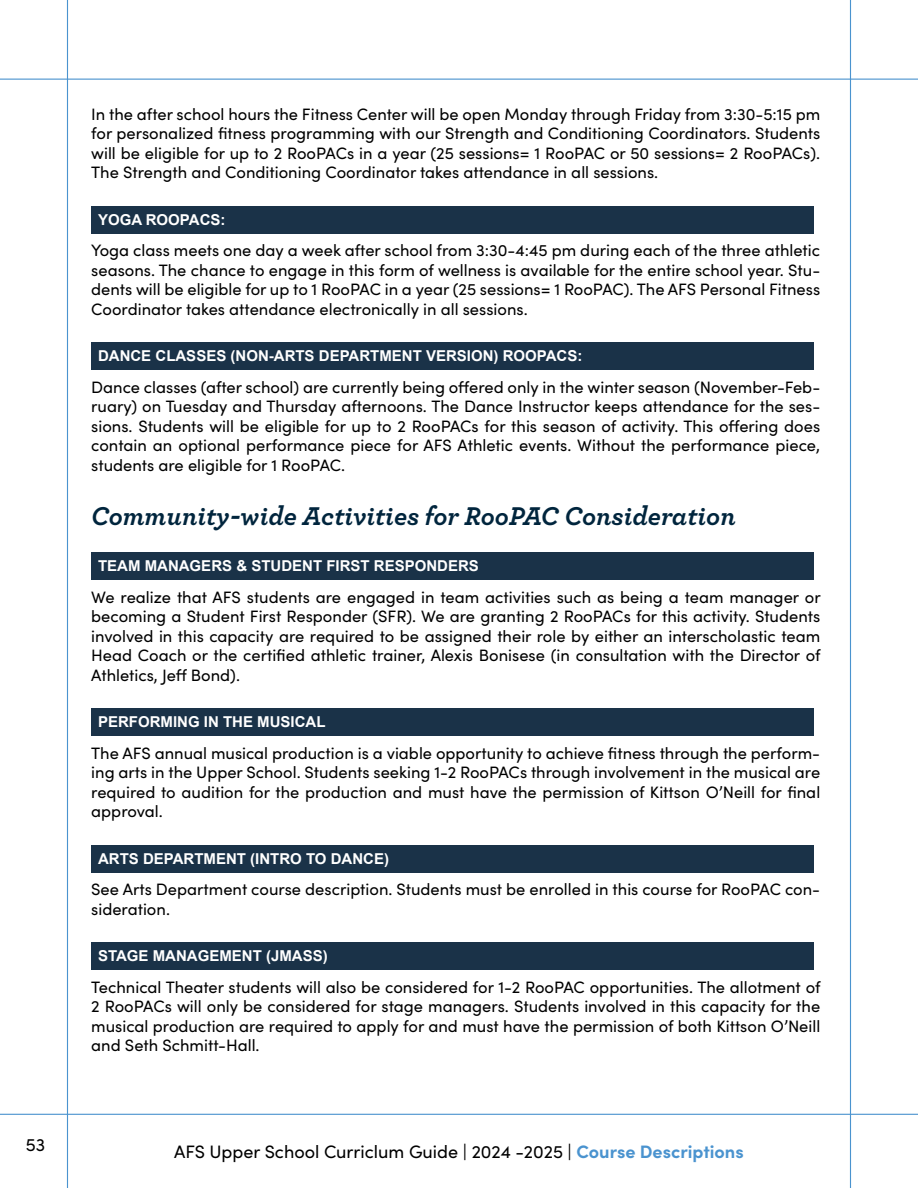
<style>
.page{position:relative;width:918px;height:1188px;background:#fff}
.page>*{position:absolute;margin:0;border:0;box-sizing:border-box;transform-origin:0 0}
.t1{font:italic 700 27px "Archer";color:#00253d}
.t2{font:18px "Sofia Pro";color:#000}
.t3{font:16.5px/19.5px "Sofia Pro";color:#000;text-align:justify}
.t4{font:700 15px "Arial";color:#fff}
.s1{font-weight:700;color:#4a93cf}
</style>
<div class="page">
<hr style="left:0;top:79px;width:918px;height:1px;background:#4a93cf">
<hr style="left:0;top:1114px;width:918px;height:1px;background:#4a93cf">
<hr style="left:67px;top:0;width:1px;height:1188px;background:#4a93cf">
<hr style="left:850px;top:0;width:1px;height:1188px;background:#4a93cf">
<div style="left:91px;top:206px;width:723px;height:27px;background:#1a3248"></div>
<div style="left:91px;top:342px;width:723px;height:28px;background:#1a3248"></div>
<div style="left:91px;top:552px;width:723px;height:28px;background:#1a3248"></div>
<div style="left:91px;top:708px;width:723px;height:28px;background:#1a3248"></div>
<div style="left:91px;top:845px;width:723px;height:27px;background:#1a3248"></div>
<div style="left:91px;top:942px;width:723px;height:28px;background:#1a3248"></div>
<p class="t2" style="left:26px;top:1132px;width:21px">53</p>
<p class="t3" style="left:91px;top:103px;width:730px">In the after school hours the Fitness Center will be open Monday through Friday from 3:30-5:15 pm for personalized fitness programming with our Strength and Conditioning Coordinators. Students will be eligible for up to 2 RooPACs in a year (25 sessions= 1 RooPAC or 50 sessions= 2 RooPACs).<br>The Strength and Conditioning Coordinator takes attendance in all sessions.</p>
<p class="t4" style="left:98px;top:210px;width:129px">YOGA ROOPACS:</p>
<p class="t3" style="left:91px;top:240px;width:731px">Yoga class meets one day a week after school from 3:30-4:45 pm during each of the three athletic seasons. The chance to engage in this form of wellness is available for the entire school year. Stu&shy;dents will be eligible for up to 1 RooPAC in a year (25 sessions= 1 RooPAC). The AFS Personal Fitness Coordinator takes attendance electronically in all sessions.</p>
<p class="t4" style="left:98px;top:346px;width:486px">DANCE CLASSES (NON-ARTS DEPARTMENT VERSION) ROOPACS:</p>
<p class="t3" style="left:91px;top:376px;width:731px">Dance classes (after school) are currently being offered only in the winter season (November-Feb&shy;ruary) on Tuesday and Thursday afternoons. The Dance Instructor keeps attendance for the ses&shy;sions. Students will be eligible for up to 2 RooPACs for this season of activity. This offering does contain an optional performance piece for AFS Athletic events. Without the performance piece, students are eligible for 1 RooPAC.</p>
<h1 class="t1" style="left:91px;top:495px;width:646px">Community-wide Activities for RooPAC Consideration</h1>
<p class="t4" style="left:98px;top:556px;width:382px">TEAM MANAGERS &amp; STUDENT FIRST RESPONDERS</p>
<p class="t3" style="left:91px;top:586px;width:731px">We realize that AFS students are engaged in team activities such as being a team manager or becoming a Student First Responder (SFR). We are granting 2 RooPACs for this activity. Students involved in this capacity are required to be assigned their role by either an interscholastic team Head Coach or the certified athletic trainer, Alexis Bonisese (in consultation with the Director of Athletics, Jeff Bond).</p>
<p class="t4" style="left:98px;top:712px;width:229px">PERFORMING IN THE MUSICAL</p>
<p class="t3" style="left:91px;top:742px;width:731px">The AFS annual musical production is a viable opportunity to achieve fitness through the perform&shy;ing arts in the Upper School. Students seeking 1-2 RooPACs through involvement in the musical are required to audition for the production and must have the permission of Kittson O’Neill for final approval.</p>
<p class="t4" style="left:98px;top:849px;width:293px">ARTS DEPARTMENT (INTRO TO DANCE)</p>
<p class="t3" style="left:91px;top:879px;width:730px">See Arts Department course description. Students must be enrolled in this course for RooPAC con&shy;sideration.</p>
<p class="t4" style="left:98px;top:946px;width:231px">STAGE MANAGEMENT (JMASS)</p>
<p class="t3" style="left:91px;top:976px;width:731px">Technical Theater students will also be considered for 1-2 RooPAC opportunities. The allotment of 2 RooPACs will only be considered for stage managers. Students involved in this capacity for the musical production are required to apply for and must have the permission of both Kittson O’Neill and Seth Schmitt-Hall.</p>
<p class="t2" style="left:174px;top:1139px;width:571px">AFS Upper School Curriclum Guide | 2024 -2025 | <span class="s1">Course Descriptions</span></p>
</div>
